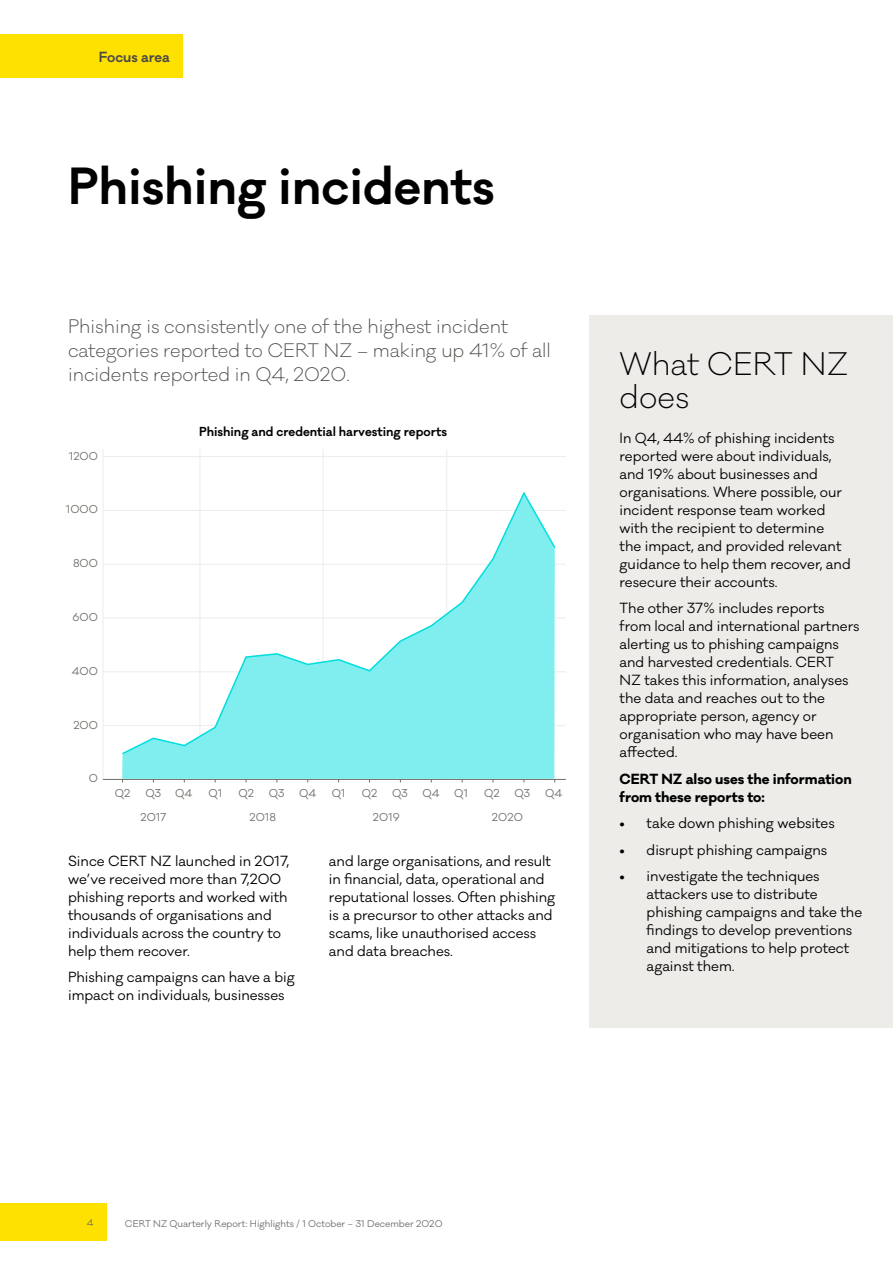
<style>
.page{position:relative;width:893px;height:1263px;background:#fff}
.page>*{position:absolute;margin:0;border:0;box-sizing:border-box;transform-origin:0 0}
.t1{font:600 48px "Galano Classic";color:#000}
.Sub_header{font:300 30px/33px "Galano Classic";color:#000}
.Pull_out_grey{font:300 18px/24px "Galano Classic";color:#4d4b47}
.Body{font:13.5px/18px "Galano Classic";color:#000}
.Body-2{font:700 13.5px/18px "Galano Classic";color:#000}
.t2{font:600 13.5px "Galano Classic";color:#4d4b47}
.t3{font:600 12px "Galano Classic";color:#000}
.t4{font:10.5px "Galano Classic";color:#6e6c66}
.t5{font:9px "Galano Classic";color:#6e6c66}
</style>
<div class="page">
<div style="left:0;top:34px;width:183px;height:43px;background:#ffe100"></div>
<hr style="left:199px;top:449px;width:1px;height:330px;background:#edece8">
<hr style="left:103px;top:449px;width:1px;height:330px;background:#edece8">
<hr style="left:323px;top:449px;width:1px;height:330px;background:#edece8">
<hr style="left:446px;top:449px;width:1px;height:330px;background:#edece8">
<hr style="left:103px;top:456px;width:463px;height:1px;background:#edece8">
<hr style="left:103px;top:510px;width:463px;height:1px;background:#edece8">
<hr style="left:103px;top:564px;width:463px;height:1px;background:#edece8">
<hr style="left:103px;top:671px;width:463px;height:1px;background:#edece8">
<hr style="left:103px;top:617px;width:463px;height:1px;background:#edece8">
<hr style="left:103px;top:725px;width:463px;height:1px;background:#edece8">
<hr style="left:103px;top:779px;width:463px;height:1px;background:#6e6c66">
<div style="left:122px;top:756px;width:433px;height:23px;background:#80eeee"></div>
<svg style="left:121px;top:491px;width:436px;height:265px"></svg>
<div style="left:590px;top:315px;width:303px;height:712px;background:#edece8"></div>
<div style="left:0;top:1203px;width:106px;height:38px;background:#ffe100"></div>
<p class="t2" style="left:99px;top:48px;width:72px">Focus area</p>
<p class="t1" style="left:68px;top:154px;width:428px">Phishing incidents</p>
<p class="Pull_out_grey" style="left:68px;top:314px;width:484px">Phishing is consistently one of the highest incident categories reported to CERT NZ – making up 41% of all incidents reported in Q4, 2020.</p>
<p class="t4" style="left:69px;top:449px;width:31px">1200</p>
<p class="t3" style="left:199px;top:423px;width:250px">Phishing and credential harvesting reports</p>
<p class="t4" style="left:66px;top:503px;width:33px">1000</p>
<p class="t4" style="left:73px;top:556px;width:26px">800</p>
<p class="t4" style="left:73px;top:610px;width:27px">600</p>
<p class="t4" style="left:72px;top:664px;width:28px">400</p>
<p class="t4" style="left:73px;top:718px;width:26px">200</p>
<p class="t4" style="left:89px;top:772px;width:11px">0</p>
<p class="t4" style="left:115px;top:787px;width:17px">Q2</p>
<p class="t4" style="left:146px;top:787px;width:17px">Q3</p>
<p class="t4" style="left:175px;top:787px;width:19px">Q4</p>
<p class="t4" style="left:209px;top:787px;width:15px">Q1</p>
<p class="t4" style="left:238px;top:787px;width:17px">Q2</p>
<p class="t4" style="left:269px;top:787px;width:17px">Q3</p>
<p class="t4" style="left:299px;top:787px;width:19px">Q4</p>
<p class="t4" style="left:332px;top:787px;width:15px">Q1</p>
<p class="t4" style="left:362px;top:787px;width:17px">Q2</p>
<p class="t4" style="left:392px;top:787px;width:17px">Q3</p>
<p class="t4" style="left:422px;top:787px;width:19px">Q4</p>
<p class="t4" style="left:454px;top:787px;width:15px">Q1</p>
<p class="t4" style="left:484px;top:787px;width:17px">Q2</p>
<p class="t4" style="left:515px;top:787px;width:17px">Q3</p>
<p class="t4" style="left:545px;top:787px;width:19px">Q4</p>
<p class="t4" style="left:140px;top:810px;width:28px">2017</p>
<p class="t4" style="left:250px;top:810px;width:28px">2018</p>
<p class="t4" style="left:373px;top:810px;width:28px">2019</p>
<p class="t4" style="left:492px;top:810px;width:32px">2020</p>
<p class="Body" style="left:68px;top:852px;width:223px">Since CERT NZ launched in 2017, we’ve received more than 7,200 phishing reports and worked with thousands of organisations and individuals across the country to help them recover.</p>
<p class="Body" style="left:68px;top:969px;width:228px">Phishing campaigns can have a big impact on individuals, businesses</p>
<p class="Body" style="left:329px;top:852px;width:228px">and large organisations, and result in financial, data, operational and reputational losses. Often phishing is a precursor to other attacks and scams, like unauthorised access and data breaches.</p>
<p class="Sub_header" style="left:620px;top:347px;width:230px">What CERT NZ does</p>
<p class="Body" style="left:620px;top:429px;width:233px">In Q4, 44% of phishing incidents reported were about individuals, and 19% about businesses and organisations. Where possible, our incident response team worked with the recipient to determine<br>the impact, and provided relevant guidance to help them recover, and resecure their accounts.</p>
<p class="Body" style="left:620px;top:599px;width:241px">The other 37% includes reports from local and international partners alerting us to phishing campaigns and harvested credentials. CERT<br>NZ takes this information, analyses the data and reaches out to the appropriate person, agency or organisation who may have been affected.</p>
<p class="Body-2" style="left:620px;top:770px;width:234px">CERT NZ also uses the information from these reports to:</p>
<p class="Body" style="left:620px;top:814px;width:217px">• take down phishing websites</p>
<p class="Body" style="left:620px;top:841px;width:209px">• disrupt phishing campaigns</p>
<p class="Body" style="left:647px;top:867px;width:217px;text-indent:-27px">• investigate the techniques attackers use to distribute phishing campaigns and take the findings to develop preventions and mitigations to help protect against them.</p>
<p class="t5" style="left:87px;top:1217px;width:8px">4</p>
<p class="t5" style="left:125px;top:1218px;width:319px">CERT NZ Quarterly Report: Highlights / 1 October – 31 December 2020</p>
</div>
